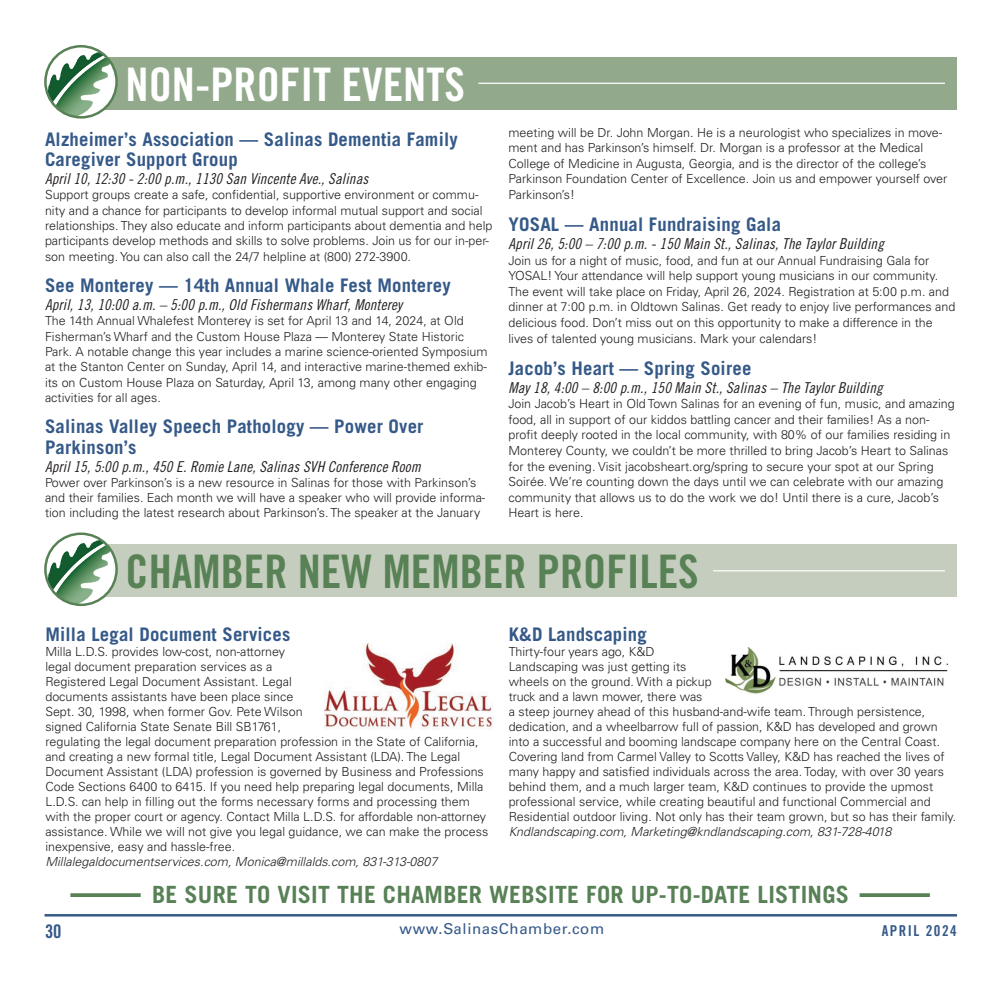
<style>
.page{position:relative;width:1002px;height:990px;background:#fff}
.page>*{position:absolute;margin:0;border:0;box-sizing:border-box;transform-origin:0 0}
.t1{font:46.25px "Trade Gothic LT Pro Bd Cn 20";color:#588156}
.t2{font:46.25px "Trade Gothic LT Pro Bd Cn 20";color:#fff}
.t3{font:700 23.75px "Trade Gothic LT Pro";letter-spacing:.01em;color:#588156}
.t4{font:700 18.75px/20.4px "Trade Gothic LT Pro";letter-spacing:.01em;color:#355988}
.t5{font:18.75px "Trade Gothic LT Pro Bd Cn 20";color:#355988}
.t6{font:15px "Trade Gothic LT Pro Cn 18 Obl";letter-spacing:.01em;color:#231f20}
.t7{font:15px "Univers LT Std";letter-spacing:.04em;color:#355988}
.t8{font:15px "Trade Gothic LT Pro Bd Cn 20";letter-spacing:.1em;color:#355988}
.t9{font:300 12.5px/15px "Univers LT Std";color:#231f20}
.t10{font:italic 300 12.5px "Univers LT Std";color:#231f20}
</style>
<div class="page">
<hr style="left:45px;top:914px;width:911px;height:3px;background:#355988">
<div style="left:87px;top:57px;width:869px;height:53px;background:#93a98c"></div>
<img style="left:46px;top:50px;width:69px;height:66px">
<div style="left:44px;top:45px;width:74px;height:74px;border:2px solid #588156;border-radius:50%"></div>
<hr style="left:478px;top:83px;width:466px;height:1px;background:#fff">
<div style="left:87px;top:545px;width:869px;height:52px;background:#c5cebe"></div>
<img style="left:46px;top:537px;width:69px;height:68px">
<div style="left:44px;top:533px;width:74px;height:73px;border:2px solid #588156;border-radius:50%"></div>
<hr style="left:713px;top:570px;width:231px;height:1px;background:#fff">
<svg style="left:859px;top:893px;width:70px;height:4px"></svg>
<svg style="left:70px;top:893px;width:71px;height:4px"></svg>
<img style="left:725px;top:648px;width:223px;height:46px">
<img style="left:324px;top:644px;width:169px;height:85px">
<p class="t2" style="left:126px;top:56px;width:341px">NON-PROFIT EVENTS</p>
<p class="t4" style="left:45px;top:129px;width:414px">Alzheimer’s Association — Salinas Dementia Family<br>Caregiver Support Group</p>
<p class="t6" style="left:45px;top:170px;width:325px">April 10, 12:30 - 2:00 p.m., 1130 San Vincente Ave., Salinas</p>
<p class="t9" style="left:45px;top:187px;width:449px">Support groups create a safe, confidential, supportive environment or commu&shy;nity and a chance for participants to develop informal mutual support and social relationships. They also educate and inform participants about dementia and help participants develop methods and skills to solve problems. Join us for our in-per&shy;son meeting. You can also call the 24/7 helpline at (800) 272-3900.</p>
<p class="t4" style="left:45px;top:275px;width:407px">See Monterey — 14th Annual Whale Fest Monterey</p>
<p class="t6" style="left:45px;top:296px;width:358px">April, 13, 10:00 a.m. – 5:00 p.m., Old Fishermans Wharf, Monterey</p>
<p class="t9" style="left:45px;top:313px;width:444px">The 14th Annual Whalefest Monterey is set for April 13 and 14, 2024, at Old Fisherman’s Wharf and the Custom House Plaza — Monterey State Historic Park. A notable change this year includes a marine science-oriented Symposium at the Stanton Center on Sunday, April 14, and interactive marine-themed exhib&shy;its on Custom House Plaza on Saturday, April 13, among many other engaging activities for all ages.</p>
<p class="t4" style="left:45px;top:416px;width:380px">Salinas Valley Speech Pathology — Power Over<br>Parkinson’s</p>
<p class="t6" style="left:45px;top:457px;width:377px">April 15, 5:00 p.m., 450 E. Romie Lane, Salinas SVH Conference Room</p>
<p class="t9" style="left:45px;top:475px;width:442px">Power over Parkinson’s is a new resource in Salinas for those with Parkinson’s and their families. Each month we will have a speaker who will provide informa&shy;tion including the latest research about Parkinson’s. The speaker at the January</p>
<p class="t9" style="left:508px;top:124px;width:440px;line-height:15.6px">meeting will be Dr. John Morgan. He is a neurologist who specializes in move&shy;ment and has Parkinson’s himself. Dr. Morgan is a professor at the Medical College of Medicine in Augusta, Georgia, and is the director of the college’s Parkinson Foundation Center of Excellence. Join us and empower yourself over Parkinson’s!</p>
<p class="t4" style="left:508px;top:214px;width:274px">YOSAL — Annual Fundraising Gala</p>
<p class="t6" style="left:508px;top:235px;width:377px">April 26, 5:00 – 7:00 p.m. - 150 Main St., Salinas, The Taylor Building</p>
<p class="t9" style="left:508px;top:252px;width:448px;line-height:15.6px">Join us for a night of music, food, and fun at our Annual Fundraising Gala for YOSAL! Your attendance will help support young musicians in our community.<br>The event will take place on Friday, April 26, 2024. Registration at 5:00 p.m. and dinner at 7:00 p.m. in Oldtown Salinas. Get ready to enjoy live performances and delicious food. Don’t miss out on this opportunity to make a difference in the lives of talented young musicians. Mark your calendars!</p>
<p class="t4" style="left:508px;top:357px;width:244px">Jacob’s Heart — Spring Soiree</p>
<p class="t6" style="left:508px;top:378px;width:376px">May 18, 4:00 – 8:00 p.m., 150 Main St., Salinas – The Taylor Building</p>
<p class="t9" style="left:508px;top:396px;width:447px;line-height:15.6px">Join Jacob’s Heart in Old Town Salinas for an evening of fun, music, and amazing food, all in support of our kiddos battling cancer and their families! As a non&shy;profit deeply rooted in the local community, with 80% of our families residing in Monterey County, we couldn’t be more thrilled to bring Jacob’s Heart to Salinas for the evening. Visit jacobsheart.org/spring to secure your spot at our Spring Soirée. We’re counting down the days until we can celebrate with our amazing community that allows us to do the work we do! Until there is a cure, Jacob’s Heart is here.</p>
<p class="t1" style="left:126px;top:544px;width:574px">CHAMBER NEW MEMBER PROFILES</p>
<p class="t4" style="left:45px;top:624px;width:246px">Milla Legal Document Services</p>
<p class="t9" style="left:45px;top:644px;width:444px">Milla L.D.S. provides low-cost, non-attorney<br>legal document preparation services as a<br>Registered Legal Document Assistant. Legal<br>documents assistants have been place since<br>Sept. 30, 1998, when former Gov. Pete Wilson<br>signed California State Senate Bill SB1761,<br>regulating the legal document preparation profession in the State of California, and creating a new formal title, Legal Document Assistant (LDA). The Legal Document Assistant (LDA) profession is governed by Business and Professions Code Sections 6400 to 6415. If you need help preparing legal documents, Milla L.D.S. can help in filling out the forms necessary forms and processing them with the proper court or agency. Contact Milla L.D.S. for affordable non-attorney assistance. While we will not give you legal guidance, we can make the process inexpensive, easy and hassle-free.</p>
<p class="t10" style="left:45px;top:854px;width:393px">Millalegaldocumentservices.com, Monica@millalds.com, 831-313-0807</p>
<p class="t4" style="left:508px;top:624px;width:140px">K&amp;D Landscaping</p>
<p class="t9" style="left:508px;top:644px;width:449px">Thirty-four years ago, K&amp;D<br>Landscaping was just getting its<br>wheels on the ground. With a pickup<br>truck and a lawn mower, there was<br>a steep journey ahead of this husband-and-wife team. Through persistence, dedication, and a wheelbarrow full of passion, K&amp;D has developed and grown into a successful and booming landscape company here on the Central Coast.<br>Covering land from Carmel Valley to Scotts Valley, K&amp;D has reached the lives of many happy and satisfied individuals across the area. Today, with over 30 years behind them, and a much larger team, K&amp;D continues to provide the upmost professional service, while creating beautiful and functional Commercial and Residential outdoor living. Not only has their team grown, but so has their family.</p>
<p class="t10" style="left:508px;top:824px;width:384px">Kndlandscaping.com, Marketing@kndlandscaping.com, 831-728-4018</p>
<p class="t3" style="left:152px;top:880px;width:698px">BE SURE TO VISIT THE CHAMBER WEBSITE FOR UP-TO-DATE LISTINGS</p>
<p class="t5" style="left:45px;top:920px;width:18px">30</p>
<p class="t7" style="left:399px;top:920px;width:206px">www.SalinasChamber.com</p>
<p class="t8" style="left:881px;top:922px;width:77px">APRIL 2024</p>
</div>
